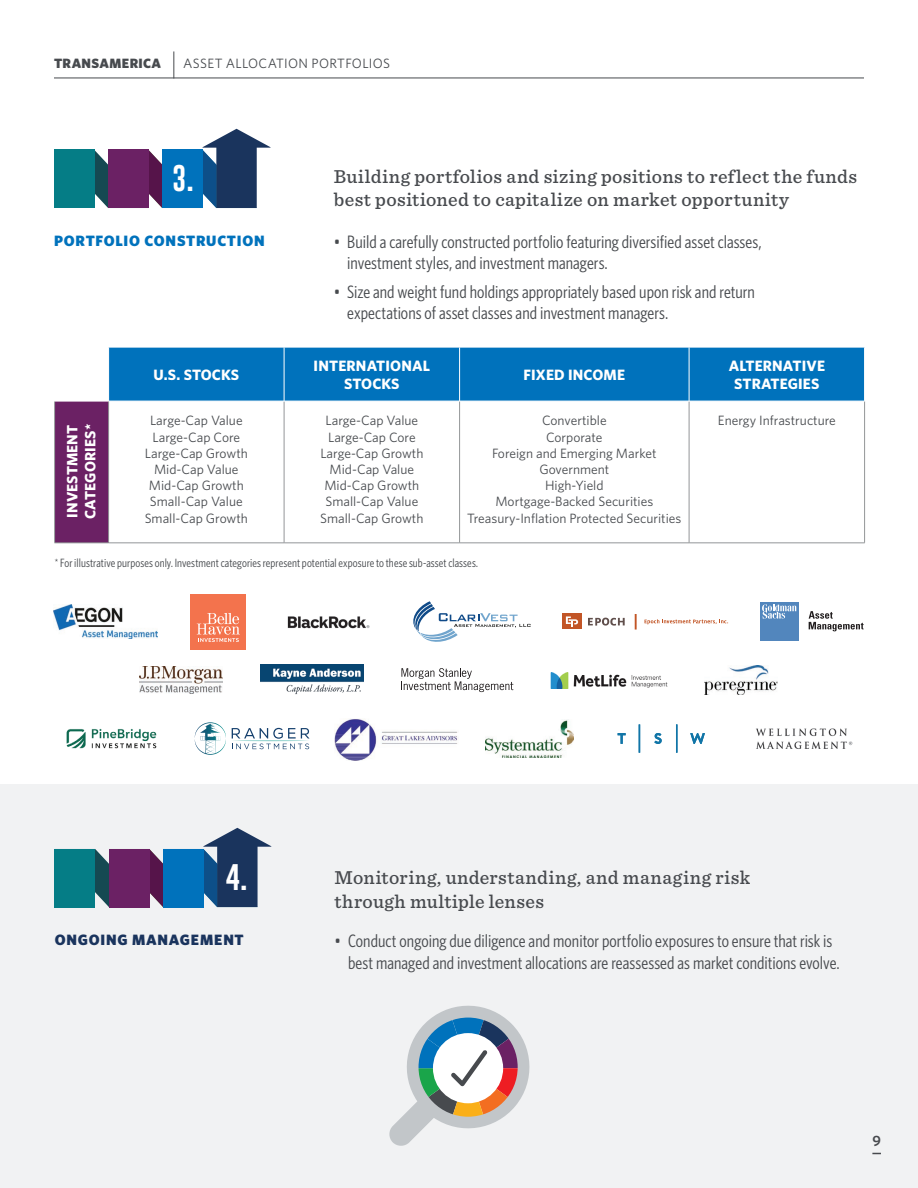
<style>
.page{position:relative;width:918px;height:1188px;background:#fff}
.page>*{position:absolute;margin:0;border:0;box-sizing:border-box;transform-origin:0 0}
.t1{font:27px "Gobold";color:#fff}
.t2{font:500 19.5px/23.4px "Sentinel";letter-spacing:.02em;color:#474a4e}
.t3{font:18px/21.6px "Whitney Condensed";letter-spacing:.005em;color:#474a4e}
.t4{font:700 15px/18px "Whitney";letter-spacing:.01em;color:#fff;text-align:center}
.t5{font:900 15px "Whitney";letter-spacing:.05em;color:#0072bc}
.t6{font:900 15px "Whitney";letter-spacing:.055em;color:#1a345d}
.t7{font:600 15px "Whitney";color:#474a4e}
.t8{font:13.5px/16.2px "Whitney";color:#474a4e;text-align:center}
.t9{font:13.5px "Whitney";letter-spacing:.02em;color:#474a4e}
.t10{font:900 13.5px "Whitney";letter-spacing:.03em;color:#474a4e}
.t11{font:12px "Whitney Condensed";letter-spacing:.01em;color:#474a4e}
</style>
<div class="page">
<svg style="left:173px;top:51px;width:1px;height:27px"></svg>
<hr style="left:54px;top:78px;width:810px;height:1px;background:#474a4e">
<div style="left:0;top:785px;width:918px;height:403px;background:#f1f2f3"></div>
<svg style="left:54px;top:129px;width:217px;height:79px"></svg>
<svg style="left:55px;top:828px;width:216px;height:79px"></svg>
<svg style="left:389px;top:1005px;width:141px;height:141px"></svg>
<img style="left:54px;top:605px;width:103px;height:33px">
<div style="left:191px;top:594px;width:55px;height:55px;background:#f3734d"></div>
<svg style="left:197px;top:613px;width:43px;height:29px"></svg>
<img style="left:287px;top:616px;width:83px;height:13px">
<svg style="left:413px;top:601px;width:118px;height:41px"></svg>
<svg style="left:588px;top:618px;width:37px;height:8px"></svg>
<div style="left:562px;top:614px;width:20px;height:15px;background:#c25526"></div>
<svg style="left:566px;top:616px;width:12px;height:11px"></svg>
<svg style="left:635px;top:614px;width:2px;height:16px"></svg>
<svg style="left:645px;top:619px;width:83px;height:5px"></svg>
<svg style="left:809px;top:611px;width:55px;height:20px"></svg>
<div style="left:760px;top:602px;width:39px;height:39px;background:#5286bd"></div>
<svg style="left:762px;top:605px;width:34px;height:14px"></svg>
<img style="left:140px;top:666px;width:83px;height:28px">
<img style="left:260px;top:665px;width:104px;height:30px">
<svg style="left:401px;top:668px;width:112px;height:24px"></svg>
<img style="left:705px;top:666px;width:72px;height:28px">
<img style="left:551px;top:672px;width:116px;height:16px">
<img style="left:66px;top:728px;width:91px;height:21px">
<svg style="left:195px;top:722px;width:115px;height:33px"></svg>
<img style="left:485px;top:719px;width:88px;height:39px">
<svg style="left:618px;top:724px;width:87px;height:29px"></svg>
<img style="left:756px;top:728px;width:97px;height:21px">
<img style="left:335px;top:719px;width:122px;height:42px">
<div style="left:109px;top:348px;width:755px;height:53px;background:#0072bc"></div>
<div style="left:55px;top:401px;width:54px;height:142px;background:#6b2164"></div>
<hr style="left:459px;top:401px;width:1px;height:142px;background:#939698">
<hr style="left:689px;top:401px;width:1px;height:142px;background:#939698">
<hr style="left:864px;top:401px;width:1px;height:142px;background:#939698">
<hr style="left:54px;top:543px;width:55px;height:1px;background:#939698">
<hr style="left:109px;top:543px;width:175px;height:1px;background:#939698">
<hr style="left:284px;top:543px;width:176px;height:1px;background:#939698">
<hr style="left:460px;top:543px;width:229px;height:1px;background:#939698">
<hr style="left:689px;top:543px;width:176px;height:1px;background:#939698">
<hr style="left:54px;top:401px;width:1px;height:142px;background:#939698">
<hr style="left:108px;top:401px;width:1px;height:142px;background:#939698">
<hr style="left:284px;top:401px;width:1px;height:142px;background:#939698">
<hr style="left:284px;top:347px;width:1px;height:54px;background:#fff">
<hr style="left:459px;top:347px;width:1px;height:54px;background:#fff">
<hr style="left:689px;top:347px;width:1px;height:54px;background:#fff">
<hr style="left:54px;top:401px;width:55px;height:1px;background:#fff">
<hr style="left:284px;top:401px;width:176px;height:1px;background:#fff">
<hr style="left:689px;top:401px;width:176px;height:1px;background:#fff">
<p class="t10" style="left:54px;top:54px;width:109px">TRANSAMERICA</p>
<p class="t9" style="left:183px;top:54px;width:208px">ASSET ALLOCATION PORTFOLIOS</p>
<h1 class="t1" style="left:172px;top:161px;width:23px">3.</h1>
<p class="t5" style="left:54px;top:230px;width:212px">PORTFOLIO CONSTRUCTION</p>
<p class="t2" style="left:334px;top:164px;width:525px">Building portfolios and sizing positions to reflect the funds best positioned to capitalize on market opportunity</p>
<p class="t3" style="left:347px;top:230px;width:416px;text-indent:-14px">• Build a carefully constructed portfolio featuring diversified asset classes, investment styles, and investment managers.</p>
<p class="t3" style="left:347px;top:280px;width:409px;text-indent:-14px">• Size and weight fund holdings appropriately based upon risk and return expectations of asset classes and investment managers.</p>
<p class="t4" style="left:153px;top:366px;width:87px">U.S. STOCKS</p>
<p class="t4" style="left:314px;top:357px;width:118px">INTERNATIONAL<br>STOCKS</p>
<p class="t4" style="left:524px;top:366px;width:103px">FIXED INCOME</p>
<p class="t4" style="left:729px;top:357px;width:98px">ALTERNATIVE<br>STRATEGIES</p>
<p class="t8" style="left:145px;top:412px;width:105px">Large-Cap Value<br>Large-Cap Core<br>Large-Cap Growth<br>Mid-Cap Value<br>Mid-Cap Growth<br>Small-Cap Value<br>Small-Cap Growth</p>
<p class="t8" style="left:320px;top:412px;width:105px">Large-Cap Value<br>Large-Cap Core<br>Large-Cap Growth<br>Mid-Cap Value<br>Mid-Cap Growth<br>Small-Cap Value<br>Small-Cap Growth</p>
<p class="t8" style="left:467px;top:412px;width:216px">Convertible<br>Corporate<br>Foreign and Emerging Market<br>Government<br>High-Yield<br>Mortgage-Backed Securities<br>Treasury-Inflation Protected Securities</p>
<p class="t8" style="left:718px;top:412px;width:119px">Energy Infrastructure</p>
<p class="t4" style="left:63px;top:519px;width:96px;text-align:left;rotate:-90deg">INVESTMENT<br>CATEGORIES*</p>
<p class="t11" style="left:55px;top:555px;width:425px">* For illustrative purposes only. Investment categories represent potential exposure to these sub-asset classes.</p>
<h1 class="t1" style="left:226px;top:860px;width:23px">4.</h1>
<p class="t6" style="left:55px;top:929px;width:191px">ONGOING MANAGEMENT</p>
<p class="t2" style="left:335px;top:865px;width:417px">Monitoring, understanding, and managing risk through multiple lenses</p>
<p class="t3" style="left:348px;top:929px;width:493px;text-indent:-14px">• Conduct ongoing due diligence and monitor portfolio exposures to ensure that risk is best managed and investment allocations are reassessed as market conditions evolve.</p>
<p class="t7" style="left:872px;top:1131px;width:10px">9</p>
</div>
